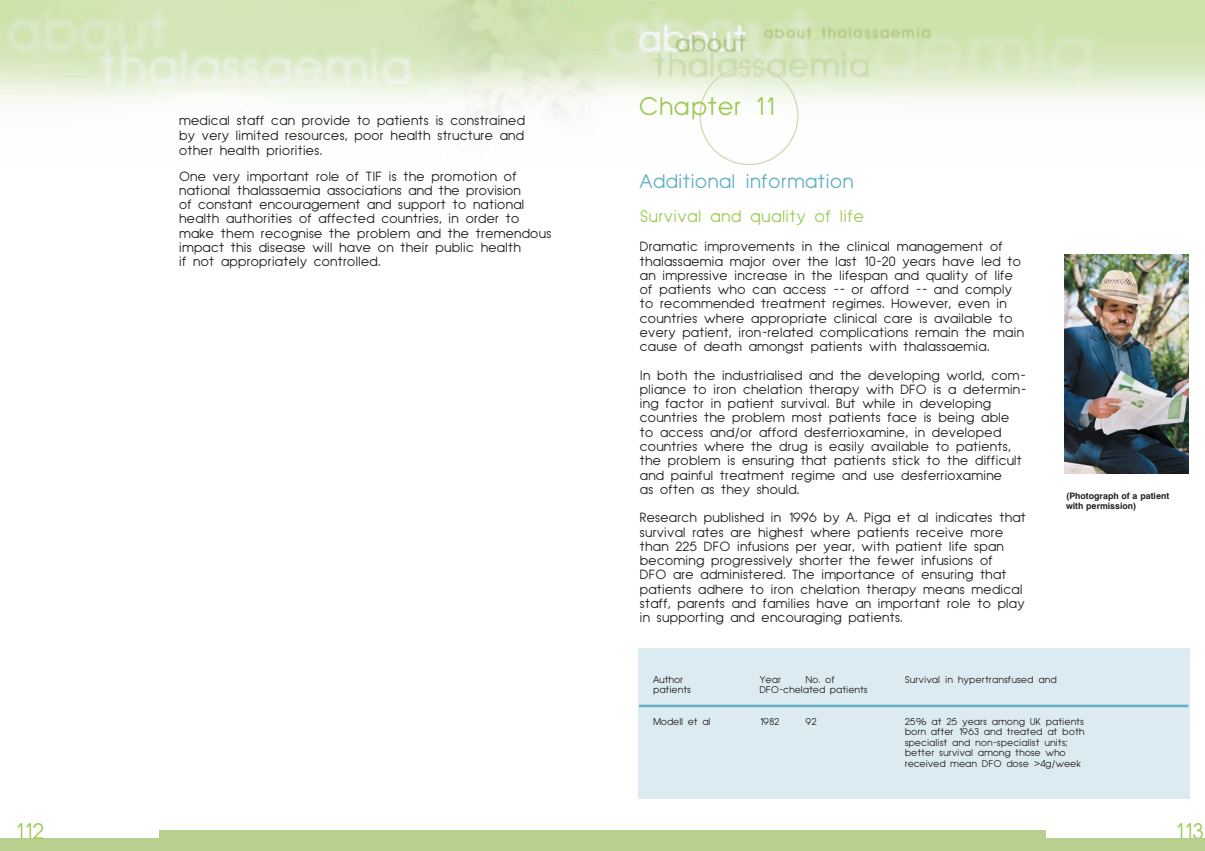
<style>
.page{position:relative;width:1205px;height:851px;background:#fff}
.page>*{position:absolute;margin:0;border:0;box-sizing:border-box;transform-origin:0 0}
.t1{font:22.5px "UB Front Normal";letter-spacing:.005em;color:#9eca56}
.t2{font:20px "UB Front Normal";color:#9eca56}
.t3{font:17.5px "UB Front Normal";letter-spacing:.01em;color:#61afc8}
.t4{font:15px "UB Front Normal";letter-spacing:.015em;color:#9eca56}
.t5{font:11.88px/14.2px "UB Front Normal";color:#231f20}
.t6{font:8.75px/10.5px "UB Front Normal";color:#231f20}
.t7{font:700 8.75px/10.5px "Mg Helvetica";color:#231f20}
</style>
<div class="page">
<div style="left:638px;top:647px;width:551px;height:151px;background:#dcebf1"></div>
<img style="left:0;top:0;width:1204px;height:166px">
<div style="left:0;top:838px;width:1204px;height:12px;background:#b7cf8f"></div>
<div style="left:159px;top:830px;width:886px;height:8px;background:#b7cf8f"></div>
<svg style="left:699px;top:66px;width:99px;height:99px"></svg>
<hr style="left:639px;top:704px;width:549px;height:3px;background:#61afc8">
<img style="left:1064px;top:254px;width:124px;height:219px">
<h1 class="t1" style="left:638px;top:94px;width:137px">Chapter 11</h1>
<p class="t5" style="left:178px;top:113px;width:347px;line-height:14.8px;text-align:justify">medical staff can provide to patients is constrained by very limited resources, poor health structure and other health priorities.</p>
<p class="t5" style="left:178px;top:169px;width:374px">One very important role of TIF is the promotion of national thalassaemia associations and the provision<br>of constant encouragement and support to national health authorities of affected countries, in order to make them recognise the problem and the tremendous impact this disease will have on their public health<br>if not appropriately controlled.</p>
<h3 class="t3" style="left:639px;top:172px;width:215px">Additional information</h3>
<p class="t4" style="left:639px;top:207px;width:226px">Survival and quality of life</p>
<p class="t5" style="left:639px;top:240px;width:386px">Dramatic improvements in the clinical management of thalassaemia major over the last 10-20 years have led to an impressive increase in the lifespan and quality of life of patients who can access -- or afford -- and comply to recommended treatment regimes. However, even in countries where appropriate clinical care is available to every patient, iron-related complications remain the main cause of death amongst patients with thalassaemia.</p>
<p class="t5" style="left:639px;top:368px;width:388px">In both the industrialised and the developing world, com&shy;pliance to iron chelation therapy with DFO is a determin&shy;ing factor in patient survival. But while in developing countries the problem most patients face is being able<br>to access and/or afford desferrioxamine, in developed countries where the drug is easily available to patients, the problem is ensuring that patients stick to the difficult and painful treatment regime and use desferrioxamine<br>as often as they should.</p>
<p class="t5" style="left:639px;top:511px;width:388px">Research published in 1996 by A. Piga et al indicates that survival rates are highest where patients receive more than 225 DFO infusions per year, with patient life span becoming progressively shorter the fewer infusions of<br>DFO are administered. The importance of ensuring that patients adhere to iron chelation therapy means medical staff, parents and families have an important role to play in supporting and encouraging patients.</p>
<p class="t7" style="left:1066px;top:490px;width:105px">(Photograph of a patient with permission)</p>
<p class="t6" style="left:653px;top:674px;width:32px">Author</p>
<p class="t6" style="left:759px;top:674px;width:23px">Year</p>
<p class="t6" style="left:805px;top:674px;width:31px">No. of</p>
<p class="t6" style="left:904px;top:674px;width:153px">Survival in hypertransfused and</p>
<p class="t6" style="left:653px;top:685px;width:39px">patients</p>
<p class="t6" style="left:759px;top:685px;width:110px">DFO-chelated patients</p>
<p class="t6" style="left:653px;top:716px;width:59px">Modell et al</p>
<p class="t6" style="left:759px;top:716px;width:22px">1982</p>
<p class="t6" style="left:805px;top:716px;width:12px">92</p>
<p class="t6" style="left:904px;top:716px;width:181px">25% at 25 years among UK patients born after 1963 and treated at both specialist and non-specialist units; better survival among those who received mean DFO dose &gt;4g/week</p>
<h2 class="t2" style="left:14px;top:820px;width:31px">112</h2>
<h2 class="t2" style="left:1173px;top:820px;width:31px">113</h2>
</div>
